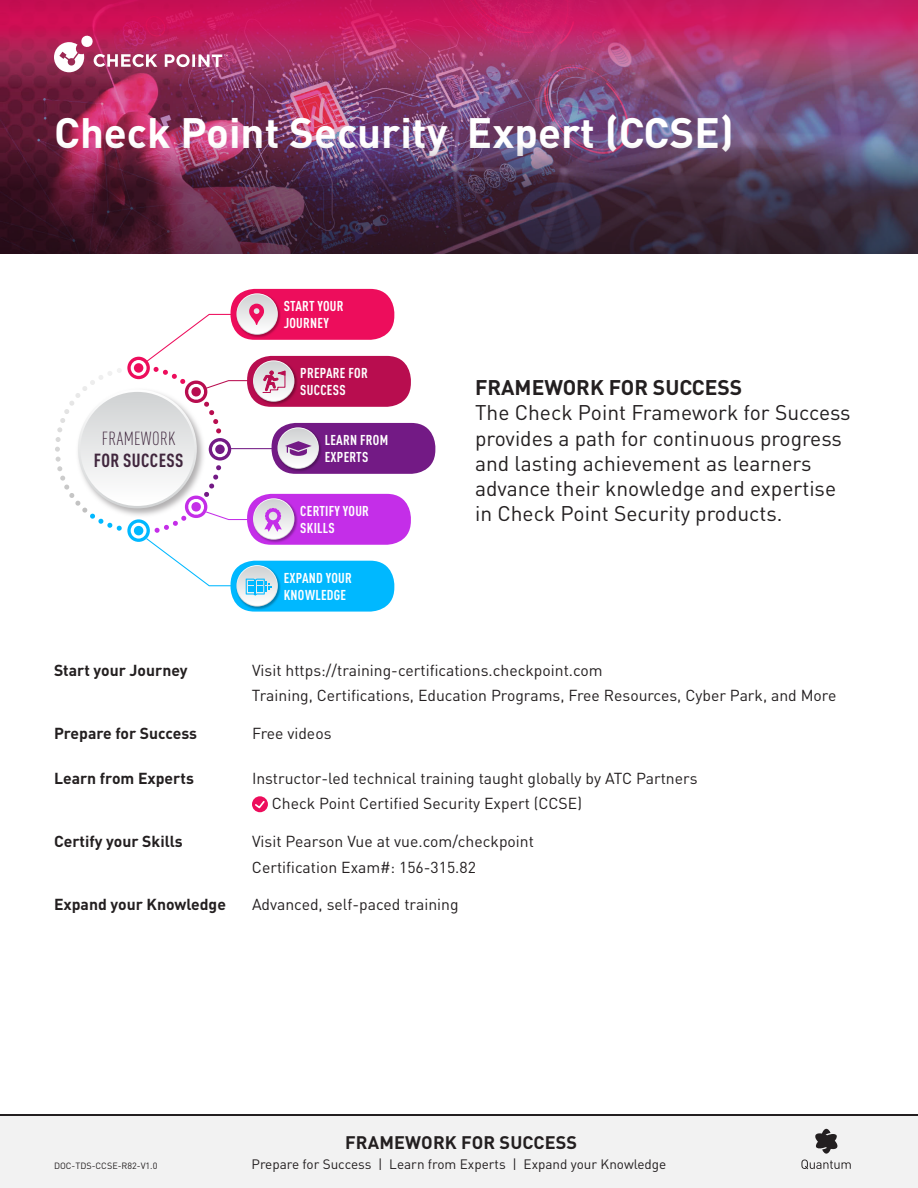
<style>
.page{position:relative;width:918px;height:1188px;background:#fff}
.page>*{position:absolute;margin:0;border:0;box-sizing:border-box;transform-origin:0 0}
.t1{font:700 42px "DIN Pro";color:#fff}
.t2{font:21px/25.2px "DIN Pro";color:#231f20}
.t3{font:700 21px "DIN Pro";color:#231f20}
.t4{font:700 condensed 18.75px "DIN Pro";letter-spacing:.02em;color:#40263d}
.t5{font:300 condensed 18.75px "DIN Pro";letter-spacing:.02em;color:#40263d}
.t6{font:700 18px "DIN Pro";letter-spacing:.01em;color:#231f20}
.t7{font:15.75px "DIN Pro";color:#231f20}
.t8{font:700 15.75px "DIN Pro";color:#231f20}
.t9{font:700 condensed 14.1px/17px "DIN Pro";letter-spacing:.02em;color:#fff}
.t10{font:13.5px "DIN Pro";color:#231f20}
.t11{font:9px "DIN Pro";color:#231f20}
</style>
<div class="page">
<img style="left:0;top:0;width:918px;height:130px">
<svg style="left:54px;top:35px;width:103px;height:37px"></svg>
<svg style="left:165px;top:54px;width:63px;height:13px"></svg>
<div style="left:0;top:1114px;width:918px;height:72px;background:#231f20"></div>
<div style="left:0;top:1116px;width:918px;height:72px;background:#f2f2f2"></div>
<svg style="left:815px;top:1129px;width:23px;height:25px"></svg>
<svg style="left:801px;top:1160px;width:50px;height:9px"></svg>
<img style="left:0;top:134px;width:918px;height:120px">
<div style="left:272px;top:423px;width:163px;height:51px;background:#731a85;border-radius:24px"></div>
<svg style="left:312px;top:432px;width:9px;height:35px"></svg>
<svg style="left:277px;top:427px;width:42px;height:42px"></svg>
<svg style="left:278px;top:428px;width:40px;height:40px"></svg>
<div style="left:247px;top:356px;width:164px;height:51px;background:#b80d4f;border-radius:24px"></div>
<div style="left:247px;top:494px;width:164px;height:51px;background:#c42ee8;border-radius:24px"></div>
<div style="left:231px;top:289px;width:163px;height:51px;background:#ed0d5c;border-radius:24px"></div>
<svg style="left:236px;top:292px;width:41px;height:12px"></svg>
<svg style="left:236px;top:293px;width:42px;height:42px"></svg>
<svg style="left:237px;top:294px;width:40px;height:40px"></svg>
<div style="left:231px;top:561px;width:163px;height:51px;background:#00b8ff;border-radius:24px"></div>
<svg style="left:236px;top:596px;width:43px;height:14px"></svg>
<svg style="left:236px;top:565px;width:42px;height:42px"></svg>
<svg style="left:237px;top:566px;width:40px;height:40px"></svg>
<svg style="left:55px;top:304px;width:257px;height:292px"></svg>
<svg style="left:252px;top:796px;width:16px;height:16px"></svg>
<svg style="left:253px;top:799px;width:13px;height:11px"></svg>
<h1 class="t1" style="left:54px;top:105px;width:681px">Check Point Security Expert (CCSE)</h1>
<p class="t5" style="left:102px;top:425px;width:75px">FRAMEWORK</p>
<p class="t4" style="left:94px;top:446px;width:91px">FOR SUCCESS</p>
<p class="t9" style="left:284px;top:296px;width:61px">START YOUR<br>JOURNEY</p>
<p class="t9" style="left:300px;top:363px;width:69px">PREPARE FOR<br>SUCCESS</p>
<p class="t9" style="left:325px;top:430px;width:65px">LEARN FROM<br>EXPERTS</p>
<p class="t9" style="left:300px;top:501px;width:70px">CERTIFY YOUR<br>SKILLS</p>
<p class="t9" style="left:284px;top:568px;width:70px">EXPAND YOUR<br>KNOWLEDGE</p>
<p class="t3" style="left:475px;top:373px;width:269px">FRAMEWORK FOR SUCCESS</p>
<p class="t2" style="left:475px;top:399px;width:377px">The Check Point Framework for Success provides a path for continuous progress and lasting achievement as learners advance their knowledge and expertise in Check Point Security products.</p>
<p class="t8" style="left:54px;top:659px;width:135px">Start your Journey</p>
<p class="t7" style="left:252px;top:659px;width:352px">Visit https://training-certifications.checkpoint.com</p>
<p class="t7" style="left:252px;top:685px;width:586px">Training, Certifications, Education Programs, Free Resources, Cyber Park, and More</p>
<p class="t8" style="left:54px;top:723px;width:145px">Prepare for Success</p>
<p class="t7" style="left:252px;top:723px;width:81px">Free videos</p>
<p class="t8" style="left:54px;top:767px;width:141px">Learn from Experts</p>
<p class="t7" style="left:252px;top:767px;width:447px">Instructor-led technical training taught globally by ATC Partners</p>
<p class="t7" style="left:272px;top:793px;width:312px">Check Point Certified Security Expert (CCSE)</p>
<p class="t8" style="left:54px;top:831px;width:130px">Certify your Skills</p>
<p class="t7" style="left:252px;top:831px;width:284px">Visit Pearson Vue at vue.com/checkpoint</p>
<p class="t7" style="left:252px;top:856px;width:225px">Certification Exam#: 156-315.82</p>
<p class="t8" style="left:54px;top:894px;width:174px">Expand your Knowledge</p>
<p class="t7" style="left:252px;top:894px;width:208px">Advanced, self-paced training</p>
<p class="t11" style="left:54px;top:1159px;width:105px">DOC-TDS-CCSE-R82-V1.0</p>
<p class="t6" style="left:345px;top:1130px;width:234px">FRAMEWORK FOR SUCCESS</p>
<p class="t10" style="left:252px;top:1155px;width:416px">Prepare for Success | Learn from Experts | Expand your Knowledge</p>
</div>
